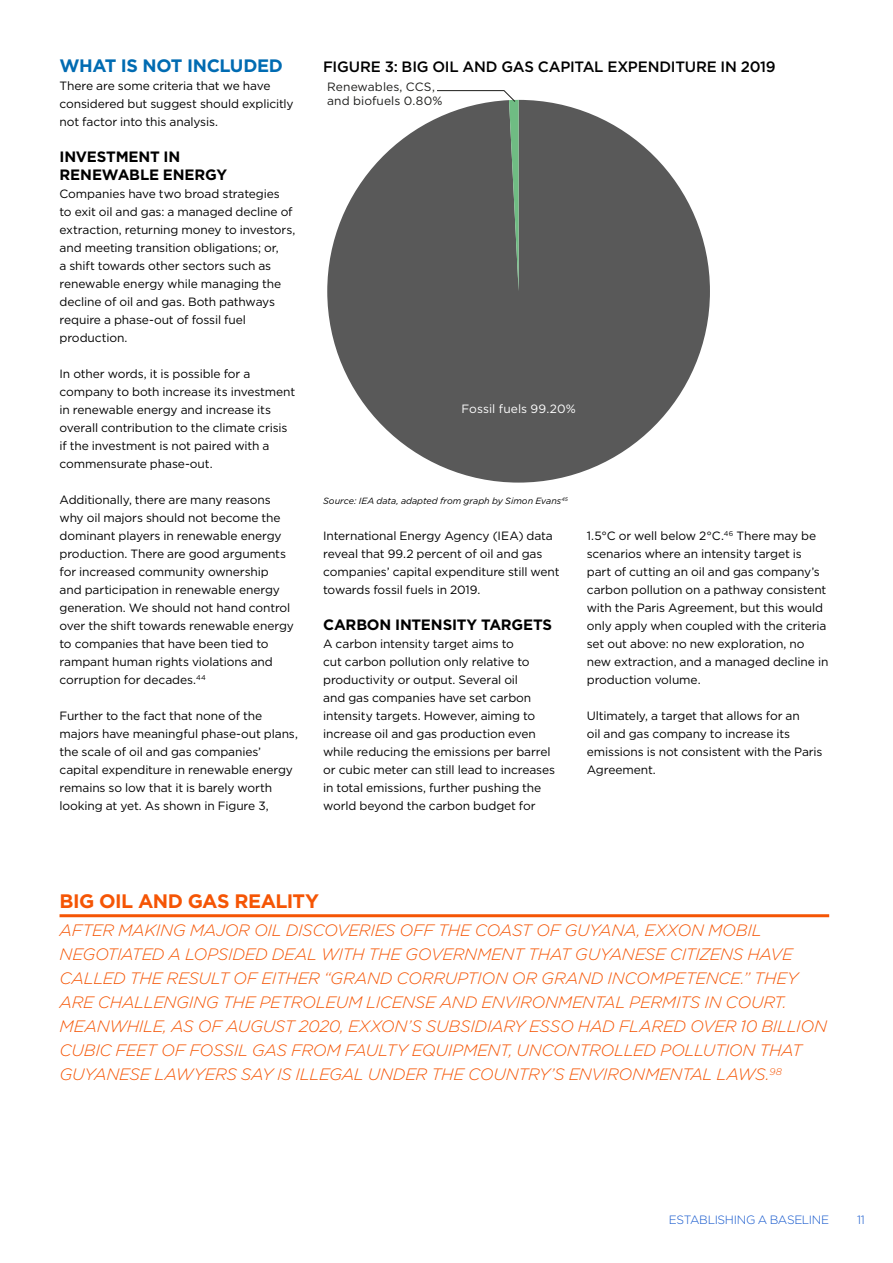
<style>
.page{position:relative;width:893px;height:1263px;background:#fff}
.page>*{position:absolute;margin:0;border:0;box-sizing:border-box;transform-origin:0 0}
.t1{font:700 19.5px "Gotham HTF";letter-spacing:-.025em;color:#f55505}
.t2{font:700 18px "Gotham HTF";letter-spacing:-.02em;color:#006bb2}
.t3{font:italic 300 16.5px/24px "Gotham HTF";letter-spacing:-.02em;color:#f55505}
.t4{font:700 15px/18px "Gotham HTF";letter-spacing:-.01em;color:#000}
.t5{font:500 15px "Gotham HTF";letter-spacing:-.015em;color:#000}
.t6{font:12px/18px "Gotham HTF";letter-spacing:-.01em;color:#000}
.t7{font:12px/14.4px "Gotham HTF";letter-spacing:.005em;color:#1d1d1b}
.t8{font:300 12px "Gotham HTF";letter-spacing:-.03em;color:#15c}
.t9{font:12px "Gotham HTF";letter-spacing:.005em;color:#fff}
.t10{font:italic 9px "Gotham HTF";color:#000}
</style>
<div class="page">
<div style="left:327px;top:100px;width:383px;height:383px;background:#595959;border-radius:190px"></div>
<svg style="left:436px;top:90px;width:83px;height:200px"></svg>
<hr style="left:60px;top:914px;width:769px;height:3px;background:#f55505">
<h2 class="t2" style="left:60px;top:55px;width:225px">WHAT IS NOT INCLUDED</h2>
<p class="t5" style="left:323px;top:58px;width:454px">FIGURE 3: BIG OIL AND GAS CAPITAL EXPENDITURE IN 2019</p>
<p class="t6" style="left:60px;top:77px;width:236px">There are some criteria that we have considered but suggest should explicitly not factor into this analysis.</p>
<p class="t4" style="left:60px;top:147px;width:169px">INVESTMENT IN<br>RENEWABLE ENERGY</p>
<p class="t6" style="left:60px;top:185px;width:237px">Companies have two broad strategies<br>to exit oil and gas: a managed decline of extraction, returning money to investors, and meeting transition obligations; or,<br>a shift towards other sectors such as renewable energy while managing the decline of oil and gas. Both pathways require a phase-out of fossil fuel production.</p>
<p class="t6" style="left:60px;top:365px;width:237px">In other words, it is possible for a company to both increase its investment in renewable energy and increase its overall contribution to the climate crisis if the investment is not paired with a commensurate phase-out.</p>
<p class="t6" style="left:60px;top:491px;width:236px">Additionally, there are many reasons why oil majors should not become the dominant players in renewable energy production. There are good arguments for increased community ownership and participation in renewable energy generation. We should not hand control over the shift towards renewable energy to companies that have been tied to rampant human rights violations and corruption for decades.<sup>44</sup></p>
<p class="t6" style="left:60px;top:707px;width:240px">Further to the fact that none of the majors have meaningful phase-out plans, the scale of oil and gas companies’ capital expenditure in renewable energy remains so low that it is barely worth looking at yet. As shown in Figure 3,</p>
<p class="t7" style="left:327px;top:79px;width:117px">Renewables, CCS, and biofuels 0.80%</p>
<p class="t9" style="left:461px;top:402px;width:116px">Fossil fuels 99.20%</p>
<p class="t10" style="left:323px;top:496px;width:246px">Source: IEA data, adapted from graph by Simon Evans<sup>45</sup></p>
<p class="t6" style="left:587px;top:527px;width:243px">1.5°C or well below 2°C.<sup>46</sup> There may be scenarios where an intensity target is part of cutting an oil and gas company’s carbon pollution on a pathway consistent with the Paris Agreement, but this would only apply when coupled with the criteria set out above: no new exploration, no new extraction, and a managed decline in production volume.</p>
<p class="t6" style="left:587px;top:707px;width:237px">Ultimately, a target that allows for an<br>oil and gas company to increase its emissions is not consistent with the Paris<br>Agreement.</p>
<p class="t6" style="left:323px;top:527px;width:238px">International Energy Agency (IEA) data reveal that 99.2 percent of oil and gas companies’ capital expenditure still went towards fossil fuels in 2019.</p>
<p class="t4" style="left:323px;top:615px;width:231px">CARBON INTENSITY TARGETS</p>
<p class="t6" style="left:323px;top:635px;width:233px">A carbon intensity target aims to<br>cut carbon pollution only relative to productivity or output. Several oil<br>and gas companies have set carbon intensity targets. However, aiming to increase oil and gas production even while reducing the emissions per barrel or cubic meter can still lead to increases in total emissions, further pushing the world beyond the carbon budget for</p>
<h1 class="t1" style="left:60px;top:890px;width:261px">BIG OIL AND GAS REALITY</h1>
<p class="t3" style="left:60px;top:918px;width:769px">AFTER MAKING MAJOR OIL DISCOVERIES OFF THE COAST OF GUYANA, EXXON MOBIL NEGOTIATED A LOPSIDED DEAL WITH THE GOVERNMENT THAT GUYANESE CITIZENS HAVE CALLED THE RESULT OF EITHER “GRAND CORRUPTION OR GRAND INCOMPETENCE.” THEY ARE CHALLENGING THE PETROLEUM LICENSE AND ENVIRONMENTAL PERMITS IN COURT.<br>MEANWHILE, AS OF AUGUST 2020, EXXON’S SUBSIDIARY ESSO HAD FLARED OVER 10 BILLION CUBIC FEET OF FOSSIL GAS FROM FAULTY EQUIPMENT, UNCONTROLLED POLLUTION THAT GUYANESE LAWYERS SAY IS ILLEGAL UNDER THE COUNTRY’S ENVIRONMENTAL LAWS.<sup>98</sup></p>
<p class="t8" style="left:669px;top:1213px;width:162px">ESTABLISHING A BASELINE</p>
<p class="t8" style="left:857px;top:1213px;width:9px">11</p>
</div>
